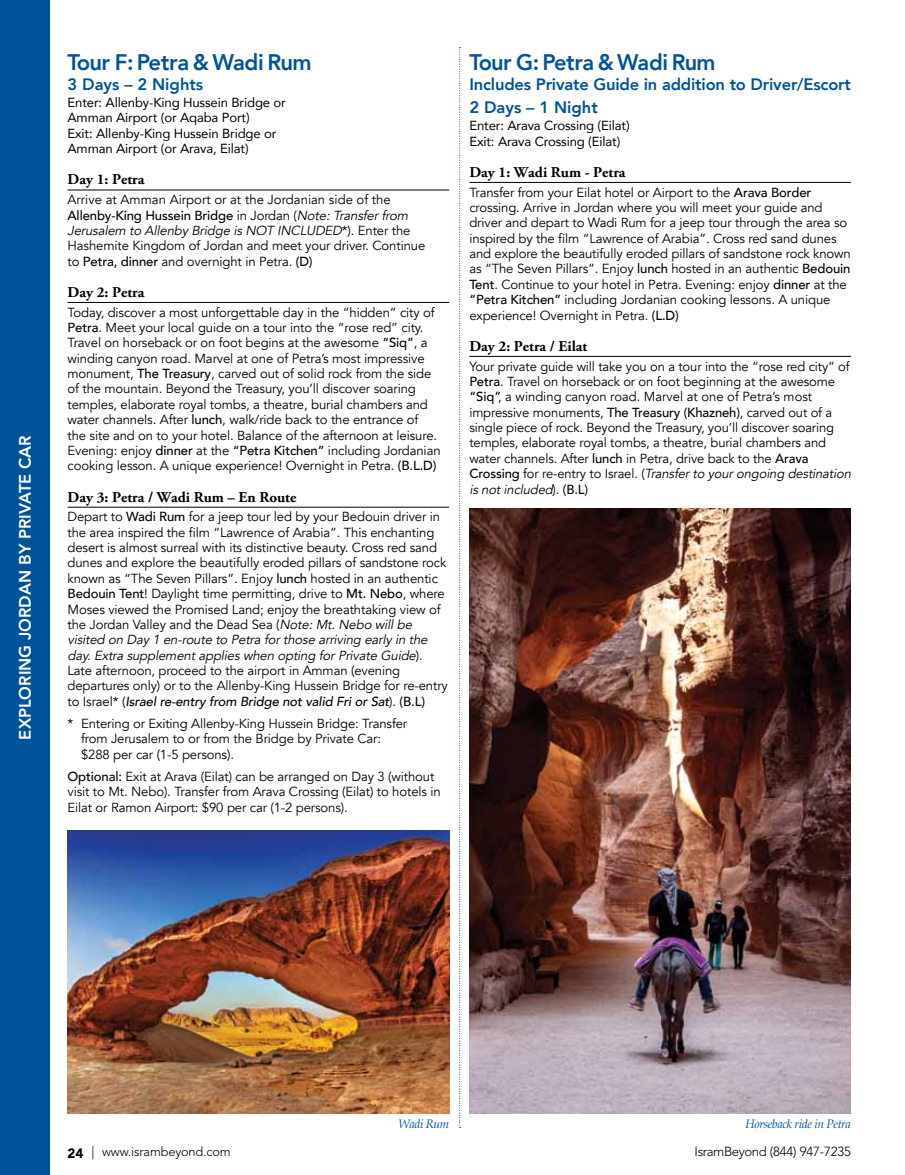
<style>
.page{position:relative;width:905px;height:1175px;background:#fff}
.page>*{position:absolute;margin:0;border:0;box-sizing:border-box;transform-origin:0 0}
.t1{font:800 22.5px "Avenir";letter-spacing:-.015em;color:#005399}
.t2{font:800 16.5px/23.1px "Avenir";letter-spacing:-.01em;color:#005399}
.t3{font:800 16.5px "Avenir LT Std";color:#fff}
.t4{font:700 15px "Adobe Garamond Pro";color:#000}
.t5{font:13.2px/15.3px "Avenir";letter-spacing:-.01em;color:#000}
.t6{font:13.2px/15.3px "Avenir";letter-spacing:-.01em;color:#000}
.t7{font:300 13.2px "Avenir LT Std";letter-spacing:-.03em;color:#000}
.t8{font:300 12.75px "Avenir LT Std";letter-spacing:-.01em;color:#000}
.t9{font:italic 12px "Palatino";letter-spacing:-.03em;color:#005399}
.s1{font-weight:500}
.s2{font-style:italic}
.s3{font-weight:500;font-style:italic}
.s4{font-weight:900;font-size:13.5px}
.s5{font-size:13.5px}
</style>
<div class="page">
<img style="left:68px;top:830px;width:381px;height:283px">
<img style="left:469px;top:508px;width:381px;height:605px">
<div style="left:0;top:0;width:50px;height:1174px;background:#005399"></div>
<hr style="left:68px;top:190px;width:381px;height:1px;background:#000">
<hr style="left:68px;top:302px;width:381px;height:1px;background:#000">
<hr style="left:68px;top:507px;width:381px;height:1px;background:#000">
<hr style="left:469px;top:182px;width:381px;height:1px;background:#000">
<hr style="left:469px;top:356px;width:381px;height:1px;background:#000">
<svg style="left:459px;top:47px;width:1px;height:1080px"></svg>
<p class="t3" style="left:15px;top:739px;width:304px;rotate:-90deg">EXPLORING JORDAN By Private Car</p>
<h1 class="t1" style="left:68px;top:41px;width:246px">Tour F: Petra &amp; Wadi Rum</h1>
<p class="t2" style="left:68px;top:71px;width:137px">3 Days – 2 Nights</p>
<p class="t6" style="left:68px;top:94px;width:220px">Enter: Allenby-King Hussein Bridge or Amman Airport (or Aqaba Port)<br>Exit: Allenby-King Hussein Bridge or Amman Airport (or Arava, Eilat)</p>
<p class="t4" style="left:68px;top:171px;width:78px">Day 1: Petra</p>
<p class="t5" style="left:67px;top:192px;width:359px">Arrive at Amman Airport or at the Jordanian side of the <span class="s1">Allenby-King Hussein Bridge</span> in Jordan (<span class="s2">Note:Transferfrom Jerusalem to Allenby Bridge is NOT INCLUDED</span>*) . E n t e r t h e Hashemite Kingdom of Jordan and meet your driver. Continue to <span class="s1">Petra, dinner</span> and overnight in Petra. <span class="s1">(D)</span></p>
<p class="t4" style="left:68px;top:283px;width:78px">Day 2: Petra</p>
<p class="t5" style="left:67px;top:304px;width:374px">Today, discover a most unforgettable day in the “hidden” city of <span class="s1">Petra</span>. Meet your local guide on a tour into the “rose red” city.<br>Travel on horseback or on foot begins at the awesome <span class="s1">“Siq”</span>, a winding canyon road. Marvel at one of Petra’s most impressive monument, <span class="s1">The Treasury</span>, carved out of solid rock from the side of the mountain. Beyond the Treasury, you’ll discover soaring temples, elaborate royal tombs, a theatre, burial chambers and water channels. After <span class="s1">lunch</span>, walk/ride back to the entrance of<br>the site and on to your hotel. Balance of the afternoon at leisure.<br>Evening: enjoy <span class="s1">dinner</span> at the <span class="s1">“Petra Kitchen”</span> including Jordanian cooking lesson. A unique experience! Overnight in Petra. <span class="s1">(B.L.D)</span></p>
<p class="t4" style="left:68px;top:488px;width:230px">Day 3: Petra / Wadi Rum – En Route</p>
<p class="t5" style="left:67px;top:509px;width:382px">Depart to <span class="s1">Wadi Rum</span> for a jeep tour led by your Bedouin driver in the area inspired the film “Lawrence of Arabia”. This enchanting desert is almost surreal with its distinctive beauty. Cross red sand dunes and explore the beautifully eroded pillars of sandstone rock known as “The Seven Pillars”. Enjoy <span class="s1">lunch</span> hosted in an authentic <span class="s1">Bedouin Tent</span>! Daylight time permitting, drive to <span class="s1">Mt. Nebo</span>, where Moses viewed the Promised Land; enjoy the breathtaking view of the Jordan Valley and the Dead Sea (<span class="s2">Note:Mt.Nebowillbe visited on Day 1 en-route to Petra for those arriving early in the day. Extra supplement applies when opting for Private Guide</span>) .<br>Late afternoon, proceed to the airport in Amman (evening departures only) or to the Allenby-King Hussein Bridge for re-entry to Israel* (<span class="s3">Israel re-entry from Bridge not valid Fri or Sat</span>). <span class="s1">(B.L)</span></p>
<p class="t5" style="left:81px;top:716px;width:328px;text-indent:-14px">* Entering or Exiting Allenby-King Hussein Bridge: Transfer from Jerusalem to or from the Bridge by Private Car: $288 per car (1-5 persons).</p>
<p class="t5" style="left:67px;top:769px;width:375px"><span class="s1">Optional:</span> Exit at Arava (Eilat) can be arranged on Day 3 (without visit to Mt. Nebo). Transfer from Arava Crossing (Eilat) to hotels in<br>Eilat or Ramon Airport: $90 per car (1-2 persons).</p>
<h1 class="t1" style="left:469px;top:41px;width:248px">Tour G: Petra &amp; Wadi Rum</h1>
<p class="t2" style="left:469px;top:71px;width:383px">Includes Private Guide in addition to Driver/Escort<br>2 Days – 1 Night</p>
<p class="t6" style="left:469px;top:118px;width:162px">Enter: Arava Crossing (Eilat)<br>Exit: Arava Crossing (Eilat)</p>
<p class="t4" style="left:469px;top:163px;width:158px">Day 1: Wadi Rum - Petra</p>
<p class="t5" style="left:469px;top:185px;width:383px">Transfer from your Eilat hotel or Airport to the <span class="s1">Arava Border </span>crossing. Arrive in Jordan where you will meet your guide and driver and depart to Wadi Rum for a jeep tour through the area so inspired by the film “Lawrence of Arabia”. Cross red sand dunes and explore the beautifully eroded pillars of sandstone rock known as “The Seven Pillars”. Enjoy <span class="s1">lunch</span> hosted in an authentic <span class="s1">Bedouin Tent</span>. Continue to your hotel in Petra. Evening: enjoy <span class="s1">dinner</span> at the <span class="s1">“Petra Kitchen”</span> including Jordanian cooking lessons. A unique experience! Overnight in Petra. <span class="s1">(L.D)</span></p>
<p class="t4" style="left:469px;top:337px;width:119px">Day 2: Petra / Eilat</p>
<p class="t5" style="left:469px;top:358px;width:386px">Your private guide will take you on a tour into the “rose red city” of <span class="s1">Petra</span>. Travel on horseback or on foot beginning at the awesome <span class="s1">“Siq”</span>, a winding canyon road. Marvel at one of Petra’s most impressive monuments, <span class="s1">The Treasury (Khazneh)</span>, carved out of a single piece of rock. Beyond the Treasury, you’ll discover soaring temples, elaborate royal tombs, a theatre, burial chambers and water channels. After <span class="s1">lunch</span> in Petra, drive back to the <span class="s1">Arava Crossing</span> for re-entry to Israel. (<span class="s2">Transfertoyourongoingdestination is not included</span>) . <span class="s1">( B . L)</span></p>
<p class="t9" style="left:398px;top:1113px;width:52px">Wadi Rum</p>
<p class="t9" style="left:745px;top:1113px;width:107px">Horseback ride in Petra</p>
<p class="t8" style="left:68px;top:1144px;width:165px"><span class="s4">24</span> <span class="s5">|</span> www.isrambeyond.com</p>
<p class="t7" style="left:694px;top:1143px;width:158px">IsramBeyond (844) 947-7235</p>
</div>
